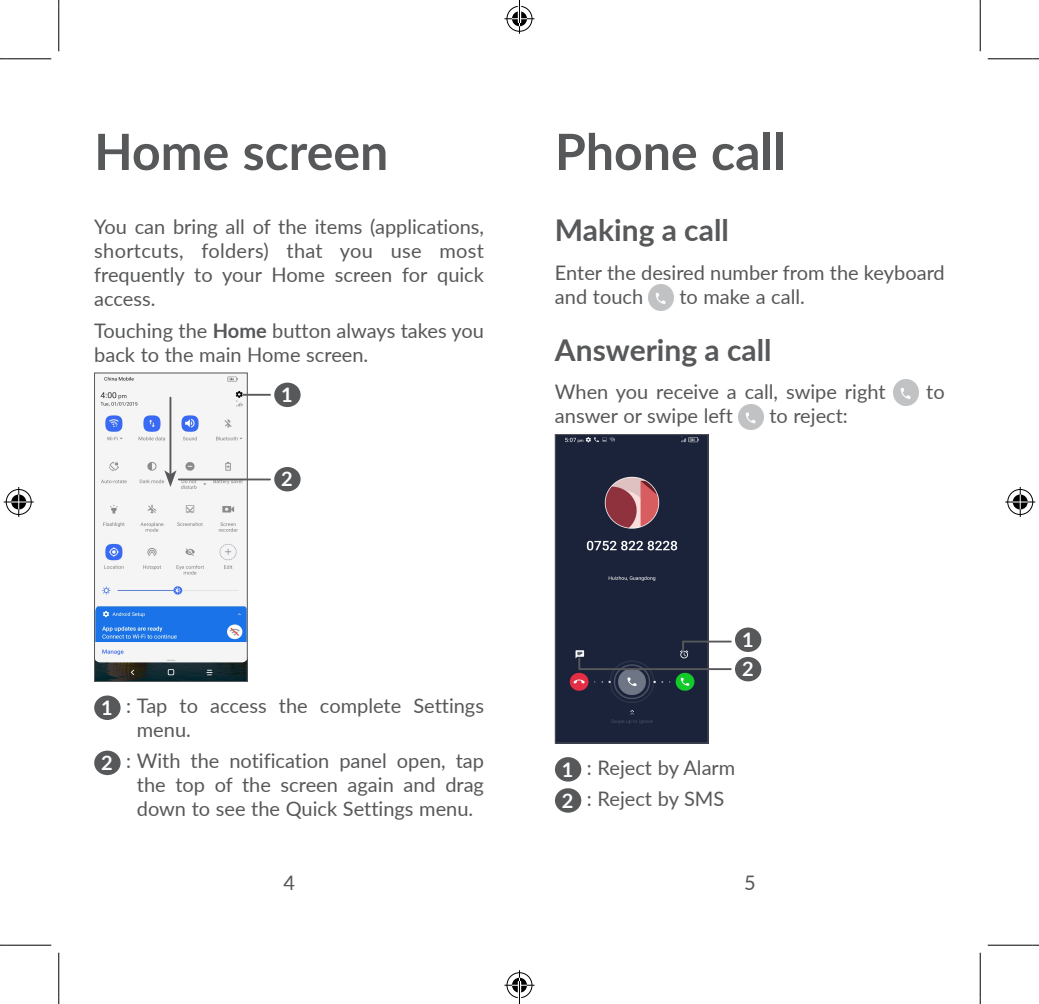
<style>
.page{position:relative;width:1039px;height:1004px;background:#fff}
.page>*{position:absolute;margin:0;border:0;box-sizing:border-box;transform-origin:0 0}
.Heading_1{font:700 50px "Lato";color:#57585a}
.Heading_2{font:700 30px "Lato";color:#57585a}
.Body{font:20px/24px "Lato";color:#57585a}
.t1{font:700 20px "Lato";color:#fff}
.s1{font-weight:700}
</style>
<div class="page">
<img style="left:96px;top:375px;width:150px;height:304px">
<div style="left:94px;top:372px;width:154px;height:309px;border:1px solid #57585a"></div>
<hr style="left:179px;top:478px;width:91px;height:2px;background:#57585a">
<hr style="left:169px;top:397px;width:2px;height:77px;background:#57585a">
<svg style="left:164px;top:470px;width:12px;height:17px"></svg>
<div style="left:274px;top:467px;width:27px;height:24px;background:#57585a;border-radius:50%"></div>
<div style="left:274px;top:382px;width:27px;height:25px;background:#57585a;border-radius:50%"></div>
<svg style="left:243px;top:394px;width:27px;height:1px"></svg>
<div style="left:94px;top:695px;width:27px;height:25px;background:#57585a;border-radius:50%"></div>
<div style="left:94px;top:750px;width:27px;height:25px;background:#57585a;border-radius:50%"></div>
<img style="left:649px;top:284px;width:25px;height:26px">
<img style="left:893px;top:380px;width:25px;height:25px">
<img style="left:739px;top:404px;width:25px;height:25px">
<img style="left:557px;top:436px;width:149px;height:305px">
<div style="left:555px;top:434px;width:153px;height:309px;border:1px solid #57585a"></div>
<div style="left:735px;top:657px;width:26px;height:24px;background:#57585a;border-radius:50%"></div>
<div style="left:735px;top:627px;width:26px;height:25px;background:#57585a;border-radius:50%"></div>
<svg style="left:577px;top:639px;width:155px;height:32px;background:#414759"></svg>
<div style="left:555px;top:757px;width:26px;height:24px;background:#57585a;border-radius:50%"></div>
<div style="left:555px;top:788px;width:26px;height:24px;background:#57585a;border-radius:50%"></div>
<hr style="left:0;top:58px;width:38px;height:1px;background:#000">
<hr style="left:1001px;top:58px;width:38px;height:1px;background:#000">
<hr style="left:0;top:944px;width:38px;height:1px;background:#000">
<hr style="left:1001px;top:944px;width:38px;height:1px;background:#000">
<hr style="left:58px;top:0;width:1px;height:38px;background:#000">
<hr style="left:58px;top:966px;width:1px;height:37px;background:#000">
<hr style="left:980px;top:0;width:1px;height:38px;background:#000">
<hr style="left:980px;top:966px;width:1px;height:37px;background:#000">
<svg style="left:979px;top:6px;width:1px;height:45px"></svg>
<svg style="left:979px;top:952px;width:1px;height:45px"></svg>
<hr style="left:6px;top:58px;width:45px;height:1px;background:#000">
<hr style="left:988px;top:58px;width:45px;height:1px;background:#000">
<hr style="left:6px;top:944px;width:45px;height:1px;background:#000">
<hr style="left:988px;top:944px;width:45px;height:1px;background:#000">
<hr style="left:58px;top:6px;width:1px;height:45px;background:#000">
<hr style="left:58px;top:952px;width:1px;height:45px;background:#000">
<hr style="left:980px;top:6px;width:1px;height:45px;background:#000">
<hr style="left:980px;top:952px;width:1px;height:45px;background:#000">
<div style="left:505px;top:5px;width:28px;height:28px;border:3px solid #fff;border-radius:50%"></div>
<hr style="left:504px;top:17px;width:30px;height:3px;background:#fff">
<hr style="left:518px;top:4px;width:3px;height:30px;background:#fff">
<div style="left:510px;top:10px;width:18px;height:18px;border:3px solid #fff;border-radius:50%"></div>
<div style="left:507px;top:6px;width:25px;height:26px;border:1px solid #000;border-radius:50%"></div>
<hr style="left:504px;top:18px;width:30px;height:1px;background:#000">
<hr style="left:519px;top:4px;width:1px;height:30px;background:#000">
<div style="left:505px;top:971px;width:28px;height:28px;border:3px solid #fff;border-radius:50%"></div>
<hr style="left:504px;top:983px;width:30px;height:3px;background:#fff">
<hr style="left:518px;top:970px;width:3px;height:30px;background:#fff">
<div style="left:510px;top:976px;width:18px;height:18px;border:3px solid #fff;border-radius:50%"></div>
<div style="left:507px;top:972px;width:25px;height:25px;border:1px solid #000;border-radius:50%"></div>
<hr style="left:504px;top:984px;width:30px;height:1px;background:#000">
<hr style="left:519px;top:970px;width:1px;height:30px;background:#000">
<div style="left:5px;top:488px;width:28px;height:28px;border:3px solid #fff;border-radius:50%"></div>
<hr style="left:4px;top:500px;width:30px;height:3px;background:#fff">
<hr style="left:17px;top:487px;width:3px;height:30px;background:#fff">
<div style="left:10px;top:493px;width:18px;height:18px;border:3px solid #fff;border-radius:50%"></div>
<div style="left:6px;top:489px;width:26px;height:25px;border:1px solid #000;border-radius:50%"></div>
<hr style="left:4px;top:501px;width:30px;height:1px;background:#000">
<hr style="left:18px;top:487px;width:1px;height:30px;background:#000">
<svg style="left:11px;top:494px;width:15px;height:15px"></svg>
<div style="left:1006px;top:488px;width:28px;height:28px;border:3px solid #fff;border-radius:50%"></div>
<hr style="left:1005px;top:500px;width:30px;height:3px;background:#fff">
<svg style="left:1018px;top:487px;width:4px;height:30px"></svg>
<div style="left:1011px;top:493px;width:18px;height:18px;border:3px solid #fff;border-radius:50%"></div>
<div style="left:1007px;top:489px;width:26px;height:25px;border:1px solid #000;border-radius:50%"></div>
<hr style="left:1005px;top:501px;width:30px;height:1px;background:#000">
<hr style="left:1020px;top:487px;width:1px;height:30px;background:#000">
<svg style="left:1013px;top:494px;width:15px;height:15px"></svg>
<svg style="left:512px;top:0;width:15px;height:26px"></svg>
<svg style="left:512px;top:977px;width:15px;height:26px"></svg>
<p class="Heading_1" style="left:94px;top:115px;width:296px">Home screen</p>
<p class="Body" style="left:94px;top:214px;width:391px;text-align:justify">You can bring all of the items (applications, shortcuts, folders) that you use most frequently to your Home screen for quick access.</p>
<p class="Body" style="left:94px;top:317px;width:391px">Touching the <span class="s1">Home</span> button always takes you back to the main Home screen.</p>
<p class="t1" style="left:281px;top:380px;width:13px">1</p>
<p class="t1" style="left:281px;top:464px;width:13px">2</p>
<p class="t1" style="left:101px;top:693px;width:13px">1</p>
<p class="Body" style="left:137px;top:692px;width:349px;text-indent:-11px">: Tap to access the complete Settings menu.</p>
<p class="t1" style="left:101px;top:748px;width:13px">2</p>
<p class="Body" style="left:126px;top:747px;width:359px;text-align:center">: With the notification panel open, tap the top of the screen again and drag down to see the Quick Settings menu.</p>
<p class="Heading_1" style="left:555px;top:115px;width:232px">Phone call</p>
<p class="Heading_2" style="left:555px;top:208px;width:175px">Making a call</p>
<p class="Body" style="left:555px;top:259px;width:391px">Enter the desired number from the keyboard and touch</p>
<p class="Body" style="left:679px;top:283px;width:127px">to make a call.</p>
<p class="Heading_2" style="left:555px;top:328px;width:218px">Answering a call</p>
<p class="Body" style="left:555px;top:379px;width:332px">When you receive a call, swipe right</p>
<p class="Body" style="left:926px;top:379px;width:20px">to</p>
<p class="Body" style="left:555px;top:403px;width:180px">answer or swipe left</p>
<p class="Body" style="left:769px;top:403px;width:80px">to reject:</p>
<p class="t1" style="left:742px;top:625px;width:13px">1</p>
<p class="t1" style="left:742px;top:654px;width:13px">2</p>
<p class="t1" style="left:562px;top:754px;width:13px">1</p>
<p class="Body" style="left:587px;top:754px;width:150px">: Reject by Alarm</p>
<p class="t1" style="left:562px;top:785px;width:13px">2</p>
<p class="Body" style="left:587px;top:785px;width:139px">: Reject by SMS</p>
<p class="Body" style="left:283px;top:870px;width:13px">4</p>
<p class="Body" style="left:744px;top:870px;width:13px">5</p>
</div>
